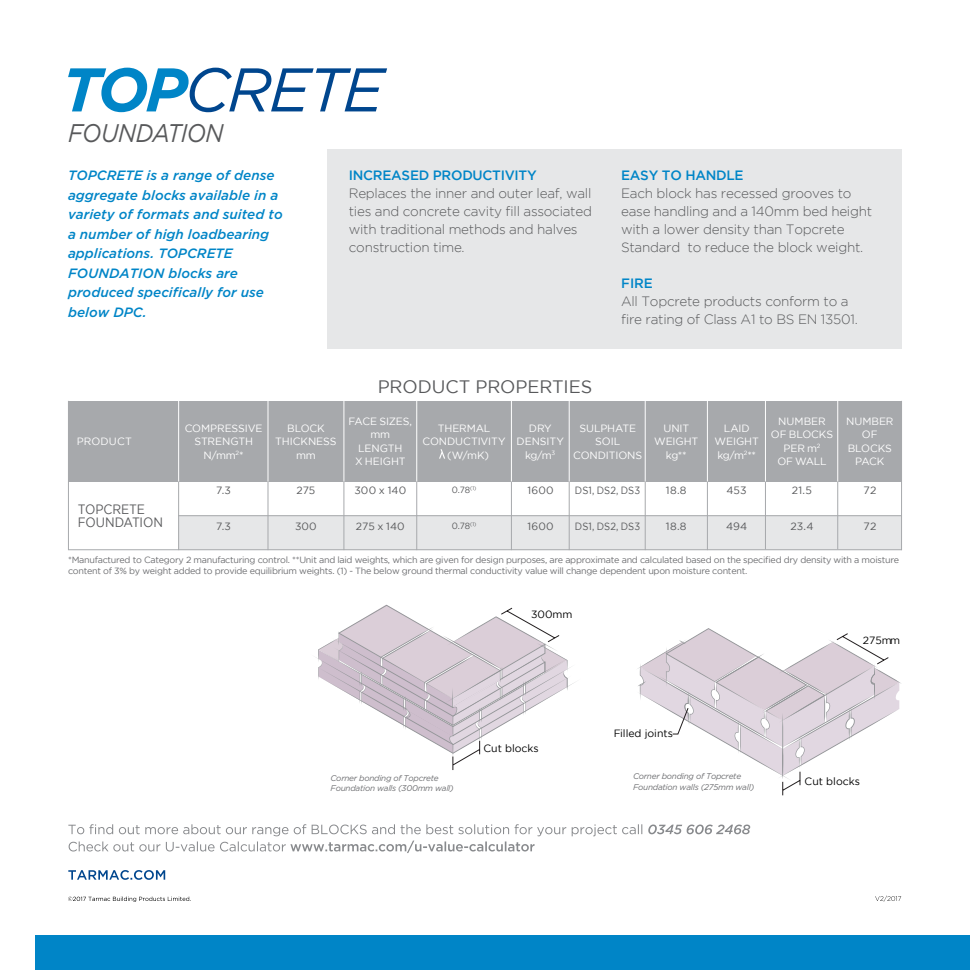
<style>
.page{position:relative;width:970px;height:970px;background:#fff}
.page>*{position:absolute;margin:0;border:0;box-sizing:border-box;transform-origin:0 0}
.t1{font:italic 25.5px "Gotham";letter-spacing:-.03em;color:#58595b;scale:.9 1}
.t2{font:18px "Gotham";letter-spacing:-.005em;color:#58595b}
.t3{font:300 13.5px/18px "Gotham";letter-spacing:-.02em;color:#58595b}
.t4{font:italic 500 13.5px/19.5px "Gotham";color:#0085c7}
.t5{font:500 13.5px "Gotham";letter-spacing:-.02em;color:#0085c7}
.t6{font:13.5px/13.5px "Gotham";letter-spacing:-.005em;color:#58595b;scale:.9 1}
.t7{font:10.65px "Gotham";letter-spacing:.01em;color:#58595b}
.t8{font:10.5px/13.5px "Gotham";letter-spacing:-.01em;color:#fff;text-align:center}
.t9{font:10.5px "Gotham";color:#000}
.t10{font:10.5px "Gotham";letter-spacing:.005em;color:#58595b}
.t11{font:10.5px "Gotham";letter-spacing:.005em;color:#58595b;scale:.9 1}
.t12{font:10.5px "Gotham";letter-spacing:.01em;color:#fff}
.t13{font:9px/11.2px "Gotham";letter-spacing:-.03em;color:#6d6e71}
.t14{font:9px "Gotham";color:#58595b;scale:.95 1}
.t15{font:italic 8.25px/10.5px "Gotham";letter-spacing:-.03em;color:#6d6e71}
</style>
<div class="page">
<div style="left:327px;top:150px;width:574px;height:199px;background:#e6e7e8"></div>
<div style="left:35px;top:935px;width:934px;height:34px;background:#0085c7"></div>
<div style="left:178px;top:515px;width:723px;height:34px;background:#e6e7e8"></div>
<hr style="left:68px;top:401px;width:1px;height:149px;background:#a7a9ac">
<hr style="left:901px;top:401px;width:1px;height:149px;background:#a7a9ac">
<hr style="left:178px;top:515px;width:723px;height:1px;background:#a7a9ac">
<div style="left:68px;top:401px;width:833px;height:80px;background:#a7a9ac"></div>
<svg style="left:439px;top:449px;width:6px;height:9px"></svg>
<hr style="left:178px;top:401px;width:1px;height:80px;background:#fff">
<hr style="left:178px;top:481px;width:1px;height:69px;background:#a7a9ac">
<hr style="left:267px;top:401px;width:1px;height:80px;background:#fff">
<hr style="left:267px;top:481px;width:1px;height:69px;background:#a7a9ac">
<hr style="left:343px;top:401px;width:1px;height:80px;background:#fff">
<hr style="left:343px;top:481px;width:1px;height:69px;background:#a7a9ac">
<hr style="left:416px;top:401px;width:1px;height:80px;background:#fff">
<hr style="left:416px;top:481px;width:1px;height:69px;background:#a7a9ac">
<hr style="left:511px;top:401px;width:1px;height:80px;background:#fff">
<hr style="left:511px;top:481px;width:1px;height:69px;background:#a7a9ac">
<hr style="left:569px;top:401px;width:1px;height:80px;background:#fff">
<hr style="left:569px;top:481px;width:1px;height:69px;background:#a7a9ac">
<hr style="left:644px;top:401px;width:1px;height:80px;background:#fff">
<hr style="left:644px;top:481px;width:1px;height:69px;background:#a7a9ac">
<hr style="left:707px;top:401px;width:1px;height:80px;background:#fff">
<hr style="left:707px;top:481px;width:1px;height:69px;background:#a7a9ac">
<hr style="left:765px;top:401px;width:1px;height:80px;background:#fff">
<hr style="left:837px;top:401px;width:1px;height:80px;background:#fff">
<hr style="left:765px;top:481px;width:1px;height:68px;background:#a7a9ac">
<hr style="left:837px;top:481px;width:1px;height:68px;background:#a7a9ac">
<hr style="left:68px;top:549px;width:833px;height:1px;background:#a7a9ac">
<svg style="left:68px;top:68px;width:319px;height:44px"></svg>
<svg style="left:637px;top:628px;width:264px;height:167px"></svg>
<svg style="left:316px;top:604px;width:259px;height:166px"></svg>
<svg style="left:68px;top:896px;width:123px;height:5px"></svg>
<svg style="left:68px;top:870px;width:97px;height:9px"></svg>
<svg style="left:68px;top:824px;width:682px;height:29px"></svg>
<svg style="left:875px;top:895px;width:26px;height:6px"></svg>
<h1 class="t1" style="left:68px;top:118px;width:174px">FOUNDATION</h1>
<h3 class="t4" style="left:68px;top:165px;width:216px">TOPCRETE is a range of dense aggregate blocks available in a variety of formats and suited to a number of high loadbearing applications. TOPCRETE<br>FOUNDATION blocks are produced specifically for use below DPC.</h3>
<h3 class="t5" style="left:349px;top:167px;width:189px">INCREASED PRODUCTIVITY</h3>
<h3 class="t3" style="left:349px;top:184px;width:244px">Replaces the inner and outer leaf, wall ties and concrete cavity fill associated with traditional methods and halves construction time.</h3>
<h2 class="t2" style="left:377px;top:376px;width:216px">PRODUCT PROPERTIES</h2>
<h3 class="t5" style="left:621px;top:167px;width:124px">EASY TO HANDLE</h3>
<h3 class="t3" style="left:621px;top:184px;width:252px">Each block has recessed grooves to ease handling and a 140mm bed height with a lower density than Topcrete Standard to reduce the block weight.</h3>
<h3 class="t5" style="left:621px;top:275px;width:33px">FIRE</h3>
<h3 class="t3" style="left:621px;top:292px;width:238px">All Topcrete products conform to a fire rating of Class A1 to BS EN 13501.</h3>
<p class="t12" style="left:77px;top:435px;width:56px">PRODUCT</p>
<p class="t8" style="left:185px;top:421px;width:79px">COMPRESSIVE<br>STRENGTH<br>N/mm<sup>2</sup>*</p>
<p class="t8" style="left:348px;top:414px;width:65px">FACE SIZES, mm<br>LENGTH<br>X HEIGHT</p>
<p class="t8" style="left:437px;top:421px;width:54px">THERMAL</p>
<p class="t8" style="left:275px;top:421px;width:63px">BLOCK<br>THICKNESS mm</p>
<p class="t8" style="left:422px;top:434px;width:85px">CONDUCTIVITY</p>
<p class="t8" style="left:447px;top:448px;width:43px">(W/mK)</p>
<p class="t8" style="left:516px;top:421px;width:49px">DRY<br>DENSITY kg/m<sup>3</sup></p>
<p class="t8" style="left:770px;top:414px;width:64px">NUMBER<br>OF BLOCKS<br>PER m<sup>2<br></sup>OF WALL</p>
<p class="t8" style="left:846px;top:414px;width:49px">NUMBER<br>OF<br>BLOCKS<br>PACK</p>
<p class="t8" style="left:573px;top:421px;width:71px">SULPHATE<br>SOIL<br>CONDITIONS</p>
<p class="t8" style="left:714px;top:421px;width:46px">LAID<br>WEIGHT kg/m<sup>2</sup>**</p>
<p class="t8" style="left:654px;top:421px;width:46px">UNIT<br>WEIGHT kg**</p>
<p class="t14" style="left:452px;top:484px;width:27px">0.78<sup>(1)</sup></p>
<p class="t14" style="left:452px;top:520px;width:27px">0.78<sup>(1)</sup></p>
<p class="t10" style="left:354px;top:484px;width:53px">300 x 140</p>
<p class="t10" style="left:356px;top:520px;width:50px">275 x 140</p>
<p class="t13" style="left:68px;top:554px;width:832px">*Manufactured to Category 2 manufacturing control. **Unit and laid weights, which are given for design purposes, are approximate and calculated based on the specified dry density with a moisture content of 3% by weight added to provide equilibrium weights. (1) - The below ground thermal conductivity value will change dependent upon moisture content.</p>
<p class="t10" style="left:527px;top:484px;width:28px">1600</p>
<p class="t10" style="left:527px;top:520px;width:28px">1600</p>
<p class="t10" style="left:296px;top:484px;width:20px">275</p>
<p class="t10" style="left:295px;top:520px;width:23px">300</p>
<p class="t11" style="left:575px;top:484px;width:74px">DS1, DS2, DS3</p>
<p class="t11" style="left:575px;top:520px;width:74px">DS1, DS2, DS3</p>
<p class="t7" style="left:666px;top:484px;width:22px">18.8</p>
<p class="t7" style="left:666px;top:520px;width:22px">18.8</p>
<p class="t7" style="left:792px;top:484px;width:21px">21.5</p>
<p class="t7" style="left:790px;top:520px;width:25px">23.4</p>
<p class="t7" style="left:863px;top:484px;width:14px">72</p>
<p class="t7" style="left:863px;top:520px;width:14px">72</p>
<p class="t7" style="left:726px;top:484px;width:22px">453</p>
<p class="t7" style="left:726px;top:520px;width:23px">494</p>
<p class="t10" style="left:216px;top:484px;width:16px">7.3</p>
<p class="t10" style="left:216px;top:520px;width:16px">7.3</p>
<h3 class="t6" style="left:78px;top:502px;width:96px">TOPCRETE<br>FOUNDATION</h3>
<p class="t9" style="left:531px;top:608px;width:43px">300mm</p>
<p class="t15" style="left:330px;top:772px;width:125px">Corner bonding of Topcrete<br>Foundation walls (300mm wall)</p>
<p class="t9" style="left:483px;top:742px;width:57px">Cut blocks</p>
<p class="t9" style="left:613px;top:727px;width:61px">Filled joints</p>
<p class="t15" style="left:633px;top:771px;width:123px">Corner bonding of Topcrete<br>Foundation walls (275mm wall)</p>
<p class="t9" style="left:862px;top:634px;width:39px">275mm</p>
<p class="t9" style="left:804px;top:775px;width:57px">Cut blocks</p>
</div>
